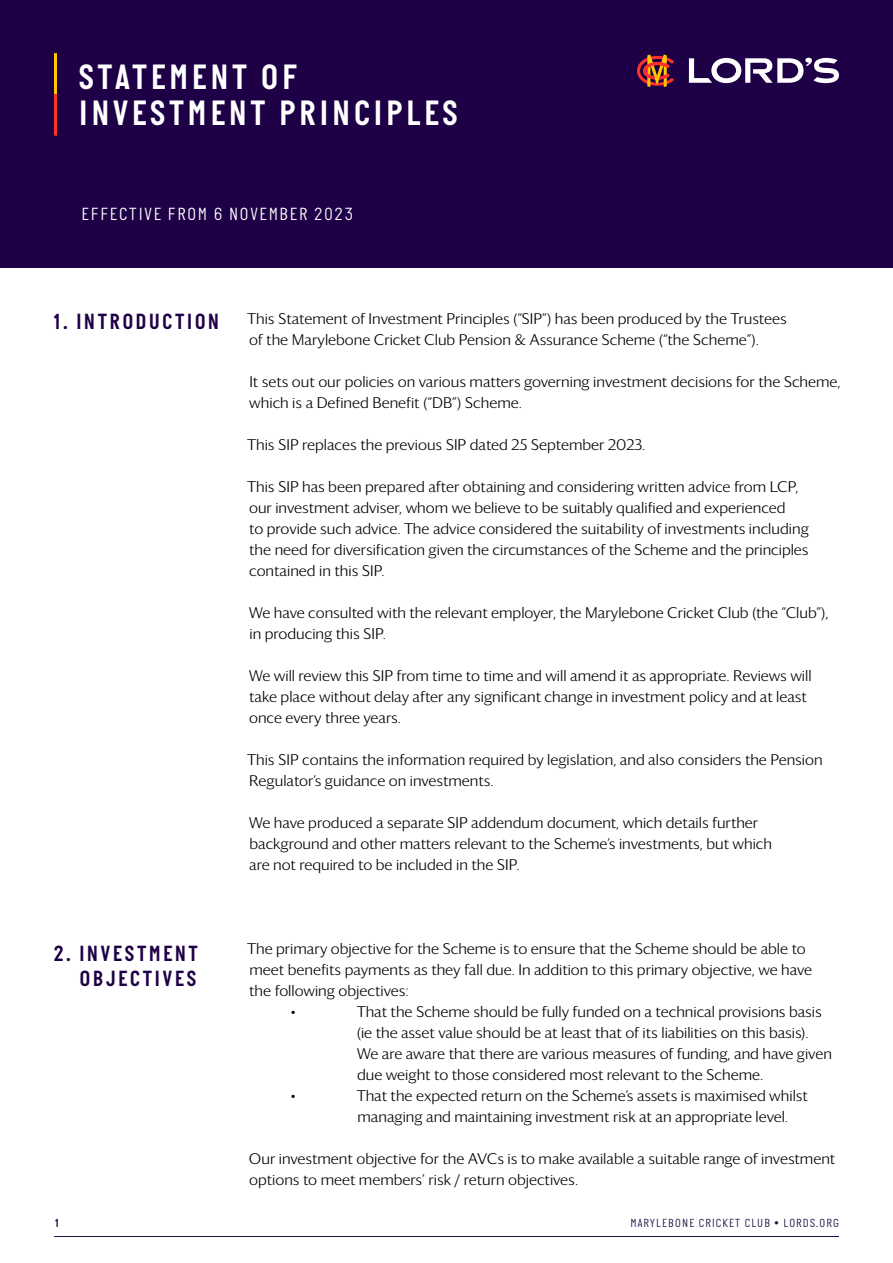
<style>
.page{position:relative;width:893px;height:1263px;background:#fff}
.page>*{position:absolute;margin:0;border:0;box-sizing:border-box;transform-origin:0 0}
.t1{font:600 36px/36px "Italian Plate No 2";letter-spacing:.1em;color:#fff}
.t2{font:600 22.5px/25.5px "Italian Plate No 2";letter-spacing:.11em;color:#1e0046;text-align:right}
.t3{font:300 18px "Italian Plate No 2";letter-spacing:.11em;color:#fff}
.t4{font:300 15px/21px "Darby Sans";color:#000}
.t5{font:300 12px "Italian Plate No 2";letter-spacing:.1em;color:#200e45}
.t6{font:600 12px "Italian Plate No 2";color:#200e45}
</style>
<div class="page">
<hr style="left:54px;top:1236px;width:785px;height:1px;background:#200e45">
<div style="left:0;top:0;width:893px;height:268px;background:#1e0046"></div>
<hr style="left:54px;top:53px;width:3px;height:41px;background:#ffc800">
<hr style="left:54px;top:94px;width:3px;height:42px;background:#ff3228">
<svg style="left:689px;top:58px;width:150px;height:25px"></svg>
<svg style="left:637px;top:55px;width:37px;height:32px"></svg>
<h1 class="t1" style="left:79px;top:59px;width:381px">STATEMENT OF<br>INVESTMENT PRINCIPLES</h1>
<p class="t3" style="left:82px;top:204px;width:273px">EFFECTIVE FROM 6 NOVEMBER 2023</p>
<h2 class="t2" style="left:52px;top:309px;width:169px">1. INTRODUCTION</h2>
<h2 class="t2" style="left:54px;top:940px;width:146px">2. INVESTMENT<br>OBJECTIVES</h2>
<p class="t4" style="left:247px;top:308px;width:541px">This Statement of Investment Principles (“SIP”) has been produced by the Trustees of the Marylebone Cricket Club Pension &amp; Assurance Scheme (“the Scheme”).</p>
<p class="t4" style="left:249px;top:371px;width:593px">It sets out our policies on various matters governing investment decisions for the Scheme, which is a Defined Benefit (“DB”) Scheme.</p>
<p class="t4" style="left:247px;top:434px;width:399px">This SIP replaces the previous SIP dated 25 September 2023.</p>
<p class="t4" style="left:247px;top:476px;width:563px">This SIP has been prepared after obtaining and considering written advice from LCP, our investment adviser, whom we believe to be suitably qualified and experienced<br>to provide such advice. The advice considered the suitability of investments including the need for diversification given the circumstances of the Scheme and the principles contained in this SIP.</p>
<p class="t4" style="left:249px;top:602px;width:581px">We have consulted with the relevant employer, the Marylebone Cricket Club (the “Club”), in producing this SIP.</p>
<p class="t4" style="left:249px;top:665px;width:564px">We will review this SIP from time to time and will amend it as appropriate. Reviews will take place without delay after any significant change in investment policy and at least once every three years.</p>
<p class="t4" style="left:247px;top:749px;width:577px">This SIP contains the information required by legislation, and also considers the Pension<br>Regulator’s guidance on investments.</p>
<p class="t4" style="left:249px;top:812px;width:525px">We have produced a separate SIP addendum document, which details further background and other matters relevant to the Scheme’s investments, but which are not required to be included in the SIP.</p>
<p class="t4" style="left:247px;top:938px;width:560px">The primary objective for the Scheme is to ensure that the Scheme should be able to</p>
<p class="t4" style="left:249px;top:959px;width:564px">meet benefits payments as they fall due. In addition to this primary objective, we have</p>
<p class="t4" style="left:249px;top:980px;width:161px">the following objectives:</p>
<p class="t4" style="left:291px;top:1001px;width:6px">•</p>
<p class="t4" style="left:357px;top:1001px;width:477px">That the Scheme should be fully funded on a technical provisions basis (ie the asset value should be at least that of its liabilities on this basis).<br>We are aware that there are various measures of funding, and have given due weight to those considered most relevant to the Scheme.</p>
<p class="t4" style="left:291px;top:1085px;width:6px">•</p>
<p class="t4" style="left:357px;top:1085px;width:452px">That the expected return on the Scheme’s assets is maximised whilst managing and maintaining investment risk at an appropriate level.</p>
<p class="t4" style="left:249px;top:1148px;width:588px">Our investment objective for the AVCs is to make available a suitable range of investment options to meet members’ risk / return objectives.</p>
<p class="t6" style="left:54px;top:1216px;width:7px">1</p>
<p class="t5" style="left:630px;top:1216px;width:210px">MARYLEBONE CRICKET CLUB • LORDS.ORG</p>
</div>
